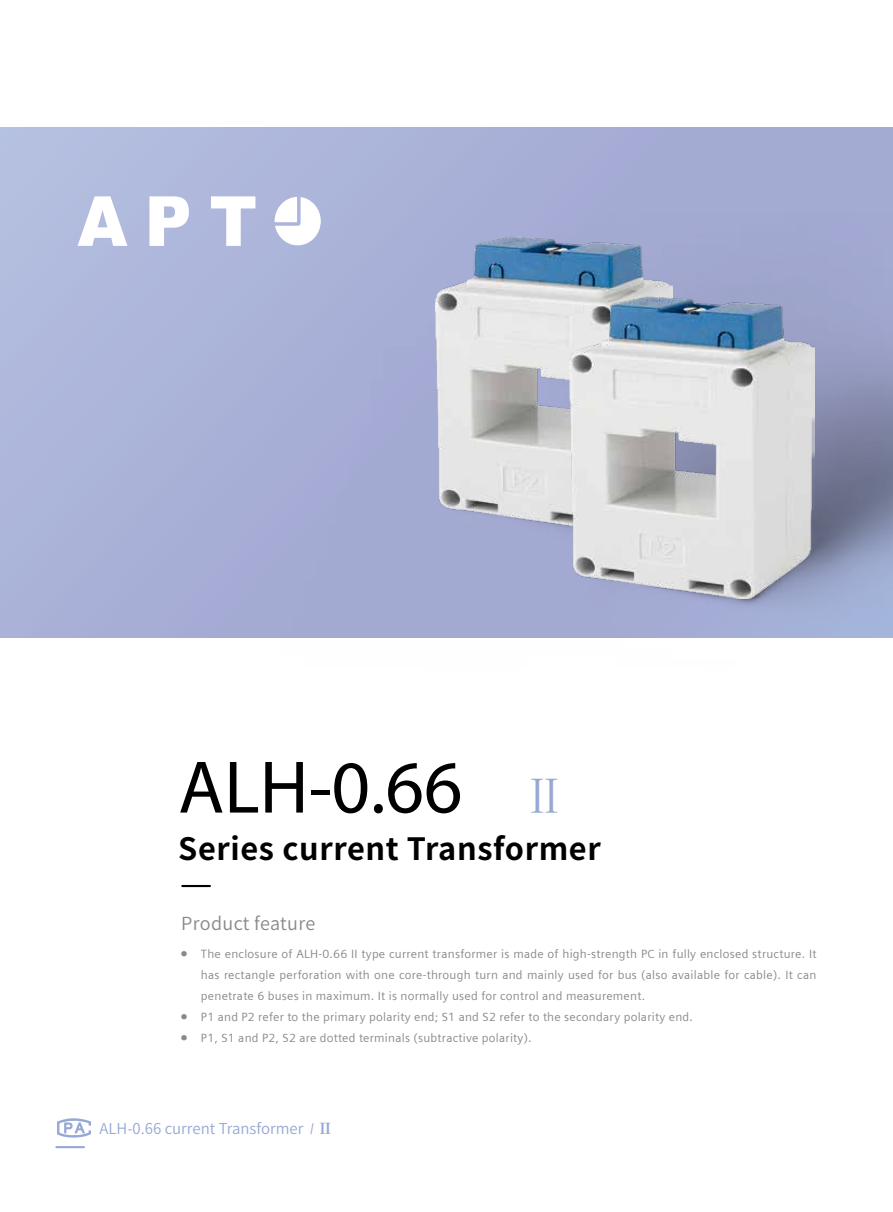
<style>
.page{position:relative;width:893px;height:1212px;background:#fff}
.page>*{position:absolute;margin:0;border:0;box-sizing:border-box;transform-origin:0 0}
.t1{font:75px "Myriad Pro";color:#000}
.t2{font:45px "Sim Sun";color:#97a8d5}
.t3{font:700 30.75px "Source Han Sans CN";letter-spacing:.02em;color:#000}
.t4{font:18px "Source Han Sans CN";letter-spacing:.015em;color:#898989}
.t5{font:15px "Source Han Sans CN";color:#97a8d5}
.t6{font:12px/21px "Siemens Sans";letter-spacing:.02em;color:#898989;text-align:justify}
.s1{font-family:"Siemens Sans"}
.s2{font-family:"Source Han Serif CN";font-weight:700}
</style>
<div class="page">
<div style="left:0;top:128px;width:893px;height:510px;background:#aab2d8"></div>
<hr style="left:56px;top:1146px;width:28px;height:2px;background:#97a8d5">
<svg style="left:149px;top:196px;width:40px;height:50px"></svg>
<svg style="left:78px;top:196px;width:49px;height:50px"></svg>
<svg style="left:211px;top:196px;width:44px;height:50px"></svg>
<svg style="left:276px;top:197px;width:44px;height:16px"></svg>
<svg style="left:57px;top:1118px;width:34px;height:20px"></svg>
<img style="left:274px;top:213px;width:619px;height:399px">
<img style="left:436px;top:236px;width:237px;height:293px">
<img style="left:570px;top:296px;width:244px;height:303px">
<hr style="left:182px;top:885px;width:28px;height:2px;background:#000">
<h1 class="t1" style="left:178px;top:741px;width:286px">ALH-0.66</h1>
<h2 class="t2" style="left:522px;top:773px;width:46px">Ⅱ</h2>
<h3 class="t3" style="left:178px;top:831px;width:424px">Series current Transformer</h3>
<h3 class="t4" style="left:181px;top:913px;width:136px">Product feature</h3>
<p class="t6" style="left:201px;top:943px;width:617px;text-indent:-20px"><sup>●</sup> The enclosure of ALH-0.66 II type current transformer is made of high-strength PC in fully enclosed structure. It has rectangle perforation with one core-through turn and mainly used for bus (also available for cable). It can penetrate 6 buses in maximum. It is normally used for control and measurement.</p>
<p class="t6" style="left:181px;top:1006px;width:513px"><sup>●</sup> P1 and P2 refer to the primary polarity end; S1 and S2 refer to the secondary polarity end.</p>
<p class="t6" style="left:181px;top:1027px;width:352px"><sup>●</sup> P1, S1 and P2, S2 are dotted terminals (subtractive polarity).</p>
<p class="t5" style="left:100px;top:1120px;width:235px">ALH-0.66 current Transformer <span class="s1">/</span> <span class="s2">Ⅱ</span></p>
</div>
